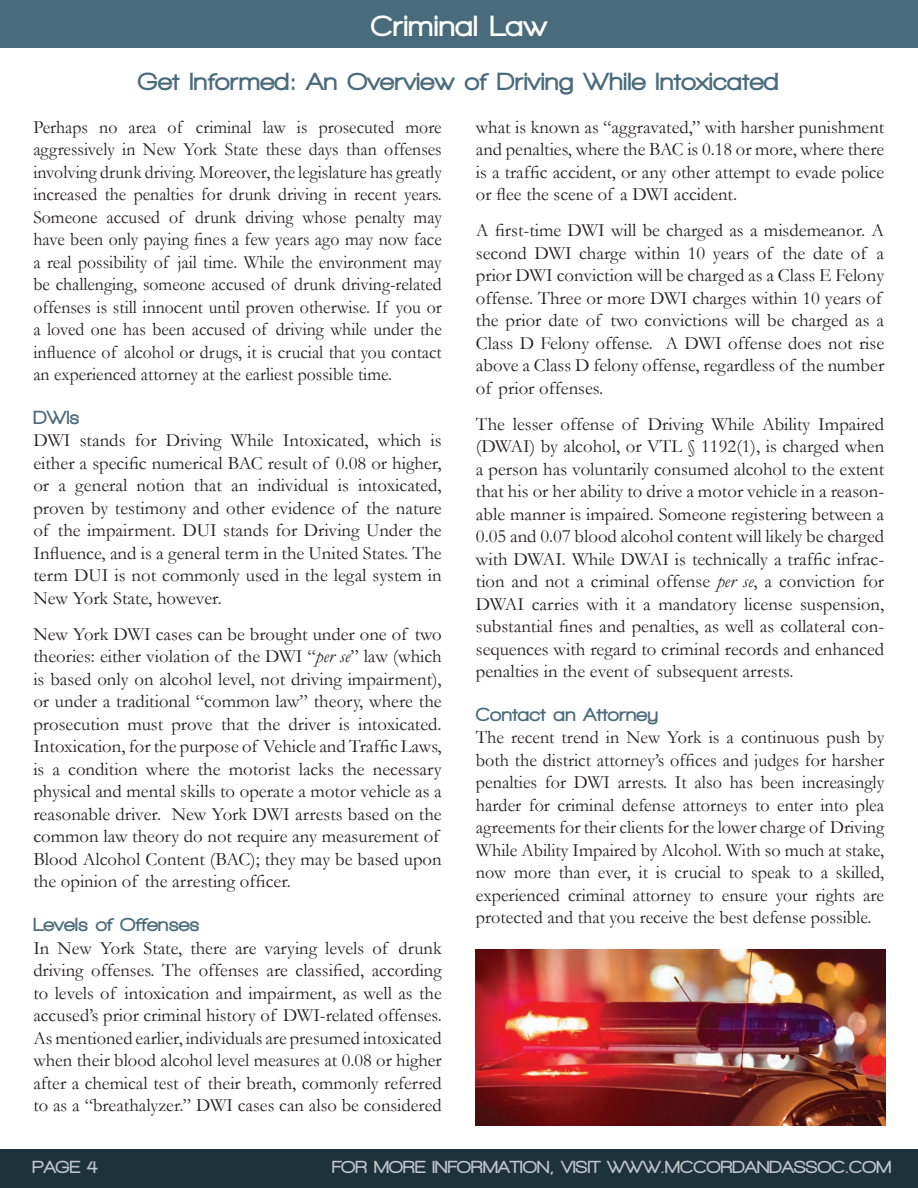
<style>
.page{position:relative;width:918px;height:1188px;background:#fff}
.page>*{position:absolute;margin:0;border:0;box-sizing:border-box;transform-origin:0 0}
.text{font:900 30px "Walkway";letter-spacing:.03em;color:#fff}
.text-2{font:900 25.5px "Walkway";letter-spacing:.03em;color:#4a6b7b}
.text-3{font:900 19.5px "Walkway";letter-spacing:.03em;color:#4a6b7b}
.t1{font:18.75px/22.5px "Garamond";color:#231f20;text-align:justify}
.t2{font:18.75px/22.5px "Garamond";color:#231f20;text-align:justify;scale:.95 1}
.text-4{font:900 18px "Walkway";letter-spacing:.02em;color:#bdc4ca}
.s1{font-style:italic}
</style>
<div class="page">
<div style="left:0;top:0;width:918px;height:48px;background:#4a6b7b"></div>
<img style="left:476px;top:950px;width:409px;height:176px">
<div style="left:0;top:1150px;width:918px;height:38px;background:#1e3239"></div>
<p class="text" style="left:371px;top:9px;width:178px">Criminal Law</p>
<p class="text-2" style="left:138px;top:68px;width:642px">Get Informed: An Overview of Driving While Intoxicated</p>
<p class="t2" style="left:33px;top:115px;width:431px">Perhaps no area of criminal law is prosecuted more aggressively in New York State these days than offenses involving drunk driving. Moreover, the legislature has greatly increased the penalties for drunk driving in recent years.<br>Someone accused of drunk driving whose penalty may have been only paying fines a few years ago may now face a real possibility of jail time. While the environment may be challenging, someone accused of drunk driving-related offenses is still innocent until proven otherwise. If you or a loved one has been accused of driving while under the influence of alcohol or drugs, it is crucial that you contact an experienced attorney at the earliest possible time.</p>
<p class="text-3" style="left:33px;top:407px;width:48px">DWIs</p>
<p class="t1" style="left:33px;top:429px;width:410px">DWI stands for Driving While Intoxicated, which is either a specific numerical BAC result of 0.08 or higher, or a general notion that an individual is intoxicated, proven by testimony and other evidence of the nature of the impairment. DUI stands for Driving Under the Influence, and is a general term in the United States. The term DUI is not commonly used in the legal system in New York State, however.</p>
<p class="t1" style="left:33px;top:623px;width:410px;text-align:left">New York DWI cases can be brought under one of two theories: either violation of the DWI “<span class="s1">per se</span>” law (which is based only on alcohol level, not driving impairment), or under a traditional “common law” theory, where the prosecution must prove that the driver is intoxicated.<br>Intoxication, for the purpose of Vehicle and Traffic Laws, is a condition where the motorist lacks the necessary physical and mental skills to operate a motor vehicle as a reasonable driver. New York DWI arrests based on the common law theory do not require any measurement of Blood Alcohol Content (BAC); they may be based upon the opinion of the arresting officer.</p>
<p class="text-3" style="left:33px;top:914px;width:168px">Levels of Offenses</p>
<p class="t1" style="left:33px;top:936px;width:410px">In New York State, there are varying levels of drunk driving offenses. The offenses are classified, according to levels of intoxication and impairment, as well as the accused’s prior criminal history of DWI-related offenses.<br>As mentioned earlier, individuals are presumed intoxicated when their blood alcohol level measures at 0.08 or higher after a chemical test of their breath, commonly referred to as a “breathalyzer.” DWI cases can also be considered</p>
<p class="t1" style="left:476px;top:115px;width:410px">what is known as “aggravated,” with harsher punishment and penalties, where the BAC is 0.18 or more, where there is a traffic accident, or any other attempt to evade police or flee the scene of a DWI accident.</p>
<p class="t1" style="left:476px;top:219px;width:410px;text-align:left">A first-time DWI will be charged as a misdemeanor. A second DWI charge within 10 years of the date of a prior DWI conviction will be charged as a Class E Felony offense. Three or more DWI charges within 10 years of the prior date of two convictions will be charged as a Class D Felony offense. A DWI offense does not rise above a Class D felony offense, regardless of the number of prior offenses.</p>
<p class="t1" style="left:476px;top:412px;width:410px">The lesser offense of Driving While Ability Impaired (DWAI) by alcohol, or VTL § 1192(1), is charged when a person has voluntarily consumed alcohol to the extent that his or her ability to drive a motor vehicle in a reason&shy;able manner is impaired. Someone registering between a 0.05 and 0.07 blood alcohol content will likely be charged with DWAI. While DWAI is technically a traffic infrac&shy;tion and not a criminal offense <span class="s1">per se</span>, a conviction for DWAI carries with it a mandatory license suspension, substantial fines and penalties, as well as collateral con&shy;sequences with regard to criminal records and enhanced penalties in the event of subsequent arrests.</p>
<p class="text-3" style="left:476px;top:704px;width:184px">Contact an Attorney</p>
<p class="t1" style="left:476px;top:726px;width:410px">The recent trend in New York is a continuous push by both the district attorney’s offices and judges for harsher penalties for DWI arrests. It also has been increasingly harder for criminal defense attorneys to enter into plea agreements for their clients for the lower charge of Driving While Ability Impaired by Alcohol. With so much at stake, now more than ever, it is crucial to speak to a skilled, experienced criminal attorney to ensure your rights are protected and that you receive the best defense possible.</p>
<p class="text-4" style="left:33px;top:1158px;width:67px">PAGE 4</p>
<p class="text-4" style="left:332px;top:1158px;width:561px">FOR MORE INFORMATION, VISIT WWW.MCCORDANDASSOC.COM</p>
</div>
